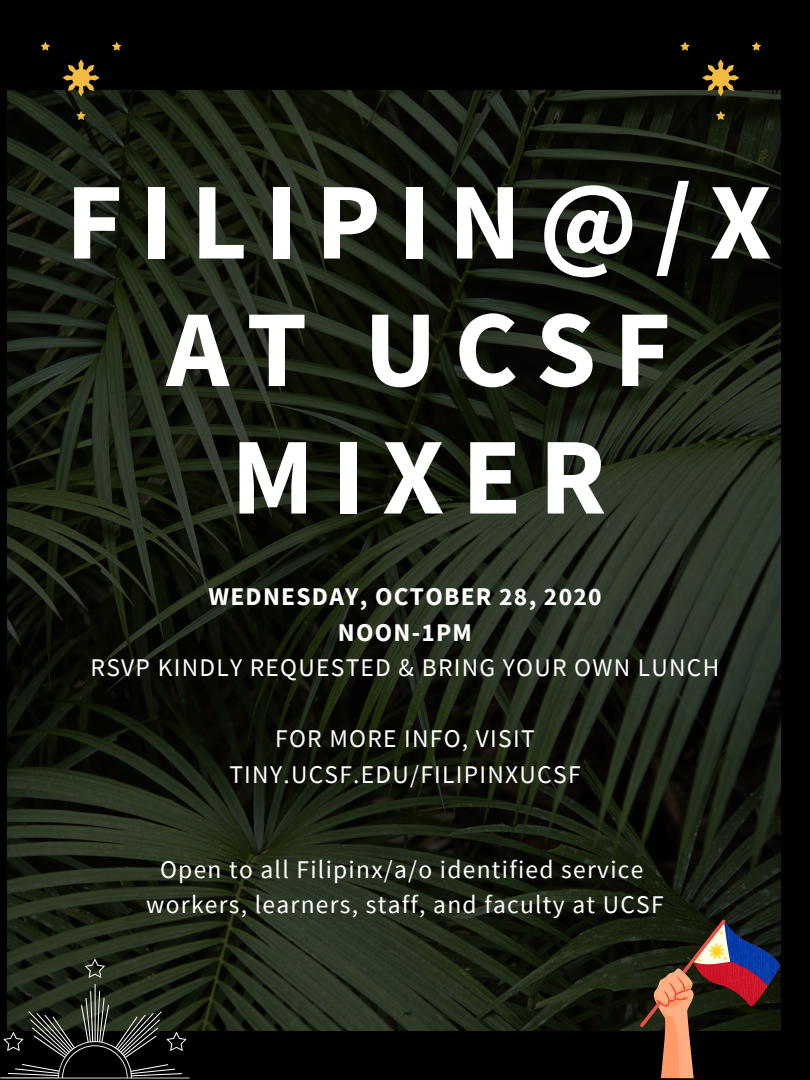
<style>
.page{position:relative;width:810px;height:1080px;background:#000}
.page>*{position:absolute;margin:0;border:0;box-sizing:border-box;transform-origin:0 0}
.t1{font:700 109.38px "Source Sans Pro";letter-spacing:.16em;color:#fff}
.t2{font:25.44px "Source Sans Pro";letter-spacing:.05em;color:#fff}
.t3{font:700 25.44px "Source Sans Pro";letter-spacing:.05em;color:#fff}
</style>
<div class="page">
<img style="left:8px;top:90px;width:772px;height:940px">
<svg style="left:640px;top:919px;width:140px;height:159px"></svg>
<svg style="left:0;top:959px;width:190px;height:119px"></svg>
<svg style="left:41px;top:42px;width:9px;height:9px"></svg>
<svg style="left:112px;top:42px;width:9px;height:9px"></svg>
<svg style="left:76px;top:111px;width:10px;height:9px"></svg>
<svg style="left:63px;top:59px;width:37px;height:37px"></svg>
<svg style="left:680px;top:42px;width:10px;height:9px"></svg>
<svg style="left:752px;top:42px;width:9px;height:9px"></svg>
<svg style="left:716px;top:111px;width:9px;height:9px"></svg>
<svg style="left:702px;top:59px;width:37px;height:37px"></svg>
<p class="t1" style="left:66px;top:151px;width:708px">FILIPIN@/X</p>
<p class="t1" style="left:166px;top:278px;width:506px">AT UCSF</p>
<p class="t1" style="left:231px;top:406px;width:377px">MIXER</p>
<p class="t3" style="left:208px;top:580px;width:395px">WEDNESDAY, OCTOBER 28, 2020</p>
<p class="t3" style="left:338px;top:616px;width:136px">NOON-1PM</p>
<p class="t2" style="left:91px;top:651px;width:630px">RSVP KINDLY REQUESTED &amp; BRING YOUR OWN LUNCH</p>
<p class="t2" style="left:275px;top:722px;width:261px">FOR MORE INFO, VISIT</p>
<p class="t2" style="left:229px;top:758px;width:353px">TINY.UCSF.EDU/FILIPINXUCSF</p>
<p class="t2" style="left:160px;top:853px;width:485px">Open to all Filipinx/a/o identified service</p>
<p class="t2" style="left:146px;top:888px;width:519px">workers, learners, staff, and faculty at UCSF</p>
</div>
